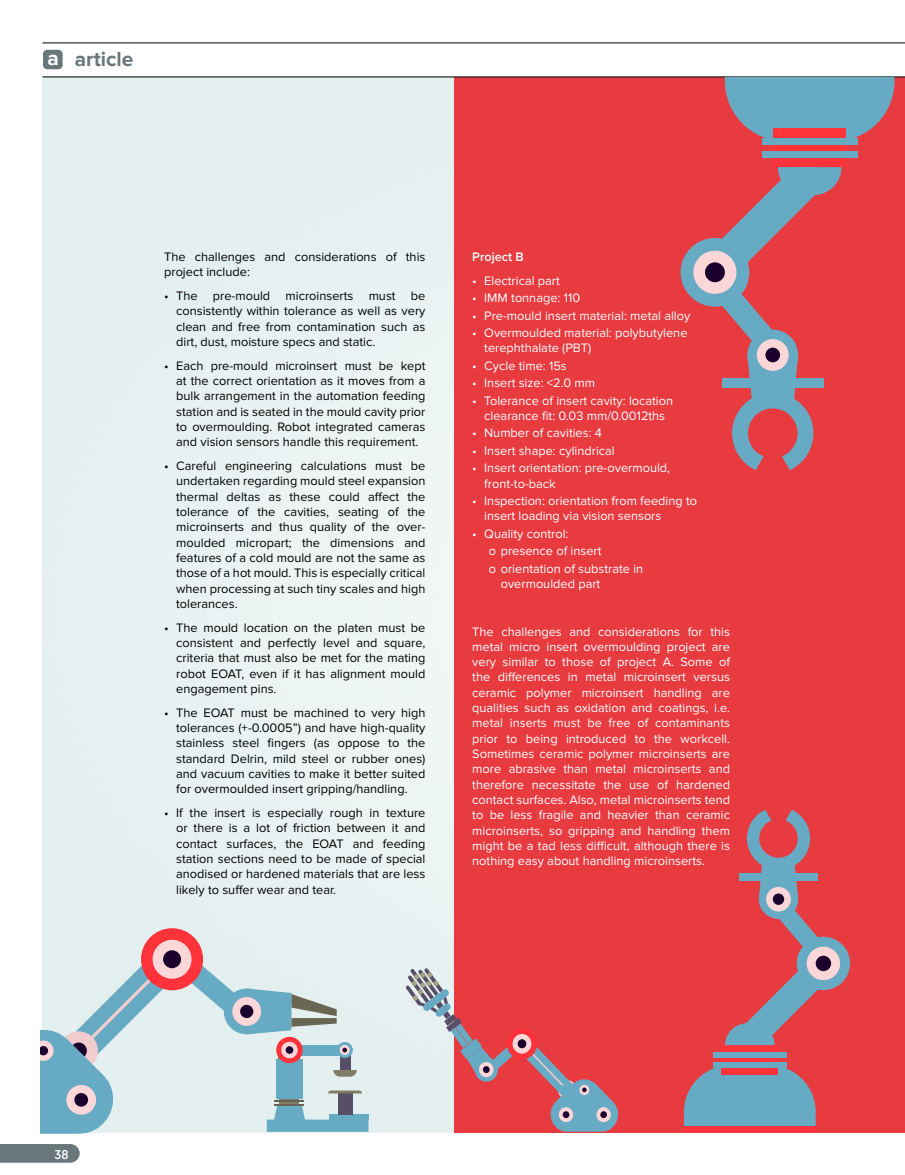
<style>
.page{position:relative;width:905px;height:1175px;background:#fff}
.page>*{position:absolute;margin:0;border:0;box-sizing:border-box;transform-origin:0 0}
.t1{font:700 21px "Proxima Nova";color:#69767a}
.t2{font:12.75px/15.3px "Proxima Nova";color:#000;text-align:justify}
.t3{font:12.75px/15.3px "Proxima Nova";color:#fff}
.t4{font:600 12.75px "Proxima Nova";color:#fff}
.t5{font:12.75px "Geomanist";color:#fff}
.s1{color:#fff}
</style>
<div class="page">
<svg style="left:0;top:1144px;width:80px;height:18px"></svg>
<div style="left:43px;top:77px;width:861px;height:1055px;background:#e7f1f1"></div>
<div style="left:454px;top:77px;width:450px;height:1055px;background:#e83b40"></div>
<hr style="left:43px;top:43px;width:861px;height:1px;background:#000">
<hr style="left:43px;top:77px;width:861px;height:1px;background:#000">
<div style="left:43px;top:50px;width:20px;height:19px;background:#69767a;border-radius:4px"></div>
<div style="left:141px;top:928px;width:62px;height:62px;background:#ff3339;border-radius:50%"></div>
<div style="left:796px;top:936px;width:54px;height:54px;background:#66aac3;border-radius:50%"></div>
<svg style="left:684px;top:1065px;width:131px;height:61px;background:#769bb2"></svg>
<div style="left:684px;top:1126px;width:131px;height:5px;background:#ff3339"></div>
<svg style="left:721px;top:1045px;width:57px;height:29px"></svg>
<div style="left:713px;top:1062px;width:73px;height:5px;background:#66aac3"></div>
<div style="left:713px;top:1052px;width:73px;height:5px;background:#66aac3"></div>
<svg style="left:725px;top:810px;width:117px;height:244px"></svg>
<div style="left:739px;top:873px;width:78px;height:8px;background:#66aac3"></div>
<svg style="left:40px;top:937px;width:328px;height:196px"></svg>
<svg style="left:406px;top:968px;width:213px;height:163px"></svg>
<div style="left:680px;top:238px;width:69px;height:69px;background:#66aac3;border-radius:50%"></div>
<svg style="left:724px;top:77px;width:170px;height:64px;background:#7a98ae"></svg>
<div style="left:773px;top:129px;width:73px;height:38px;background:#ff3339"></div>
<div style="left:762px;top:138px;width:95px;height:7px;background:#66aac3"></div>
<div style="left:762px;top:151px;width:95px;height:6px;background:#66aac3"></div>
<svg style="left:690px;top:157px;width:151px;height:313px"></svg>
<div style="left:722px;top:378px;width:101px;height:10px;background:#66aac3"></div>
<h1 class="t1" style="left:47px;top:49px;width:88px"><span class="s1">a</span> article</h1>
<p class="t2" style="left:164px;top:249px;width:263px">The challenges and considerations of this project include:</p>
<p class="t2" style="left:176px;top:288px;width:251px;text-indent:-12px">• The pre-mould microinserts must be consistently within tolerance as well as very clean and free from contamination such as dirt, dust, moisture specs and static.</p>
<p class="t2" style="left:176px;top:358px;width:251px;text-indent:-12px">• Each pre-mould microinsert must be kept at the correct orientation as it moves from a bulk arrangement in the automation feeding station and is seated in the mould cavity prior to overmoulding. Robot integrated cameras and vision sensors handle this requirement.</p>
<p class="t2" style="left:176px;top:458px;width:251px;text-indent:-12px">• Careful engineering calculations must be undertaken regarding mould steel expansion thermal deltas as these could affect the tolerance of the cavities, seating of the microinserts and thus quality of the over&shy;moulded micropart; the dimensions and features of a cold mould are not the same as those of a hot mould. This is especially critical when processing at such tiny scales and high tolerances.</p>
<p class="t2" style="left:176px;top:620px;width:251px;text-indent:-12px">• The mould location on the platen must be consistent and perfectly level and square, criteria that must also be met for the mating robot EOAT, even if it has alignment mould engagement pins.</p>
<p class="t2" style="left:176px;top:705px;width:251px;text-indent:-12px">• The EOAT must be machined to very high tolerances (+-0.0005”) and have high-quality stainless steel fingers (as oppose to the standard Delrin, mild steel or rubber ones) and vacuum cavities to make it better suited for overmoulded insert gripping/handling.</p>
<p class="t2" style="left:176px;top:805px;width:251px;text-indent:-12px">• If the insert is especially rough in texture or there is a lot of friction between it and contact surfaces, the EOAT and feeding station sections need to be made of special anodised or hardened materials that are less likely to suffer wear and tear.</p>
<p class="t4" style="left:472px;top:247px;width:53px">Project B</p>
<p class="t3" style="left:472px;top:273px;width:89px">• Electrical part</p>
<p class="t3" style="left:472px;top:290px;width:109px">• IMM tonnage: 110</p>
<p class="t3" style="left:472px;top:308px;width:219px">• Pre-mould insert material: metal alloy</p>
<p class="t3" style="left:484px;top:325px;width:205px;text-indent:-12px">• Overmoulded material: polybutylene terephthalate (PBT)</p>
<p class="t3" style="left:472px;top:358px;width:96px">• Cycle time: 15s</p>
<p class="t3" style="left:472px;top:375px;width:124px">• Insert size: &lt;2.0 mm</p>
<p class="t3" style="left:472px;top:393px;width:202px;text-align:center">• Tolerance of insert cavity: location clearance fit: 0.03 mm/0.0012ths</p>
<p class="t3" style="left:472px;top:426px;width:131px">• Number of cavities: 4</p>
<p class="t3" style="left:472px;top:443px;width:144px">• Insert shape: cylindrical</p>
<p class="t3" style="left:484px;top:460px;width:187px;text-indent:-12px">• Insert orientation: pre-overmould, front-to-back</p>
<p class="t3" style="left:484px;top:493px;width:214px;text-indent:-12px">• Inspection: orientation from feeding to insert loading via vision sensors</p>
<p class="t3" style="left:489px;top:525px;width:156px;line-height:17.4px;text-indent:-16px">• Quality control:<br>o presence of insert<br>o orientation of substrate in</p>
<p class="t3" style="left:501px;top:576px;width:101px">overmoulded part</p>
<p class="t3" style="left:472px;top:624px;width:259px;text-align:justify">The challenges and considerations for this metal micro insert overmoulding project are very similar to those of project A. Some of the differences in metal microinsert versus ceramic polymer microinsert handling are qualities such as oxidation and coatings, i.e. metal inserts must be free of contaminants prior to being introduced to the workcell.<br>Sometimes ceramic polymer microinserts are more abrasive than metal microinserts and therefore necessitate the use of hardened contact surfaces. Also, metal microinserts tend to be less fragile and heavier than ceramic microinserts, so gripping and handling them might be a tad less difficult, although there is nothing easy about handling microinserts.</p>
<p class="t5" style="left:55px;top:1145px;width:15px">38</p>
</div>
